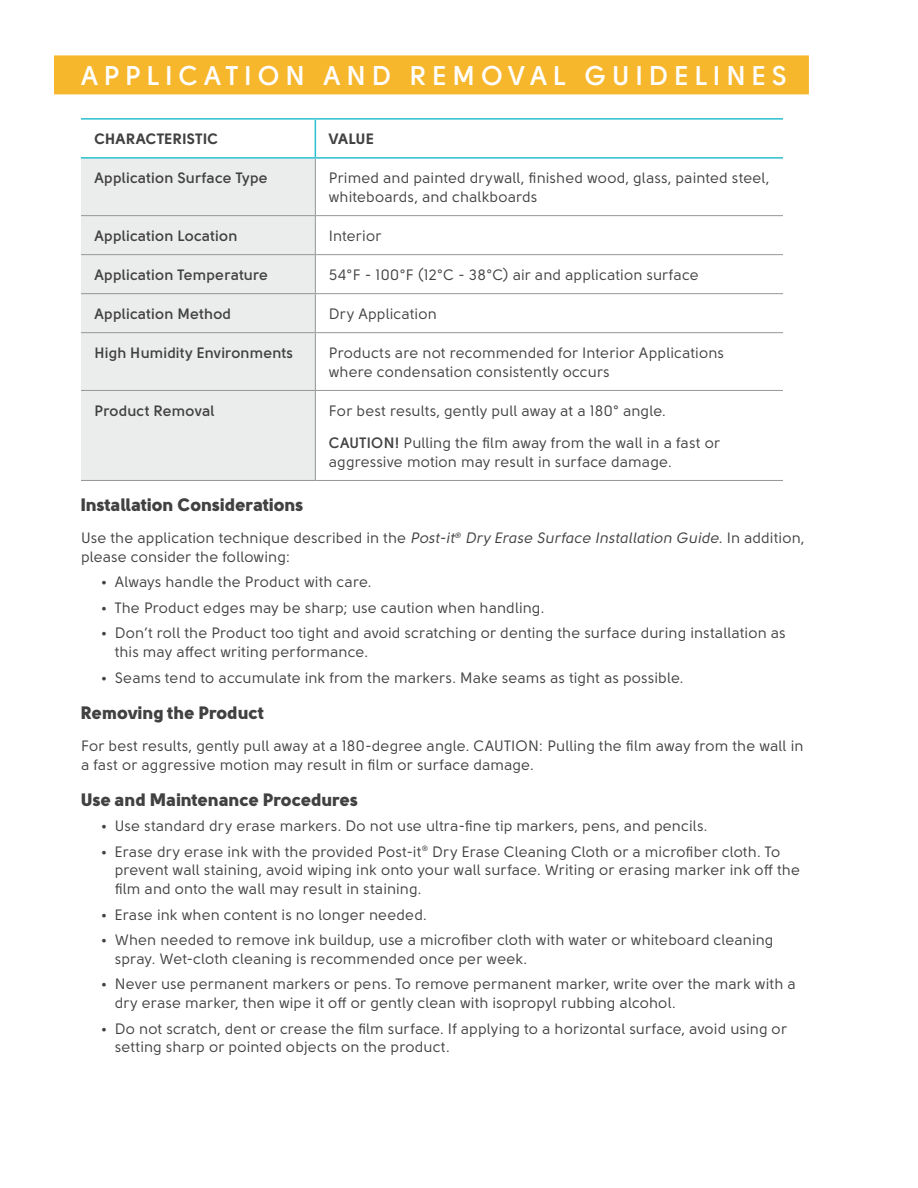
<style>
.page{position:relative;width:918px;height:1188px;background:#fff}
.page>*{position:absolute;margin:0;border:0;box-sizing:border-box;transform-origin:0 0}
.t1{font:600 27px "Solomon Sans";letter-spacing:.21em;color:#fff}
.t2{font:900 18px "Solomon Sans";letter-spacing:.005em;color:#414142}
.t3{font:15px/18.8px "Solomon Sans";color:#414142}
.t4{font:600 15px "Solomon Sans";letter-spacing:.005em;color:#414142}
.t5{font:700 15px "Solomon Sans";letter-spacing:.02em;color:#414142}
.s1{font-weight:600}
.s2{font-style:italic}
</style>
<div class="page">
<div style="left:54px;top:55px;width:755px;height:39px;background:#f7b72d"></div>
<div style="left:81px;top:159px;width:234px;height:321px;background:#ebecec"></div>
<hr style="left:315px;top:159px;width:1px;height:56px;background:#949698">
<hr style="left:81px;top:215px;width:234px;height:1px;background:#949698">
<hr style="left:315px;top:215px;width:468px;height:1px;background:#949698">
<hr style="left:315px;top:216px;width:1px;height:38px;background:#949698">
<hr style="left:81px;top:254px;width:234px;height:1px;background:#949698">
<hr style="left:315px;top:254px;width:468px;height:1px;background:#949698">
<hr style="left:315px;top:255px;width:1px;height:38px;background:#949698">
<hr style="left:81px;top:293px;width:234px;height:1px;background:#949698">
<hr style="left:315px;top:293px;width:468px;height:1px;background:#949698">
<hr style="left:315px;top:294px;width:1px;height:38px;background:#949698">
<hr style="left:81px;top:332px;width:234px;height:1px;background:#949698">
<hr style="left:315px;top:332px;width:468px;height:1px;background:#949698">
<hr style="left:315px;top:333px;width:1px;height:57px;background:#949698">
<hr style="left:81px;top:390px;width:234px;height:1px;background:#949698">
<hr style="left:315px;top:390px;width:468px;height:1px;background:#949698">
<hr style="left:315px;top:391px;width:1px;height:89px;background:#949698">
<hr style="left:81px;top:480px;width:234px;height:1px;background:#949698">
<hr style="left:315px;top:480px;width:468px;height:1px;background:#949698">
<hr style="left:81px;top:118px;width:234px;height:2px;background:#2ac0d1">
<hr style="left:81px;top:157px;width:234px;height:2px;background:#2ac0d1">
<hr style="left:315px;top:120px;width:1px;height:37px;background:#2ac0d1">
<hr style="left:315px;top:118px;width:468px;height:2px;background:#2ac0d1">
<hr style="left:315px;top:157px;width:468px;height:2px;background:#2ac0d1">
<h1 class="t1" style="left:81px;top:61px;width:708px">APPLICATION AND REMOVAL GUIDELINES</h1>
<p class="t5" style="left:94px;top:130px;width:125px">CHARACTERISTIC</p>
<p class="t5" style="left:329px;top:130px;width:47px">VALUE</p>
<p class="t4" style="left:94px;top:170px;width:175px">Application Surface Type</p>
<p class="t3" style="left:329px;top:169px;width:442px">Primed and painted drywall, finished wood, glass, painted steel, whiteboards, and chalkboards</p>
<p class="t4" style="left:94px;top:228px;width:145px">Application Location</p>
<p class="t3" style="left:329px;top:227px;width:54px">Interior</p>
<p class="t4" style="left:94px;top:267px;width:175px">Application Temperature</p>
<p class="t3" style="left:329px;top:266px;width:372px">54°F - 100°F (12°C - 38°C) air and application surface</p>
<p class="t4" style="left:94px;top:306px;width:138px">Application Method</p>
<p class="t3" style="left:329px;top:305px;width:110px">Dry Application</p>
<p class="t4" style="left:94px;top:345px;width:200px">High Humidity Environments</p>
<p class="t3" style="left:329px;top:344px;width:397px">Products are not recommended for Interior Applications where condensation consistently occurs</p>
<p class="t4" style="left:94px;top:402px;width:122px">Product Removal</p>
<p class="t3" style="left:329px;top:395px;width:393px;line-height:32.2px">For best results, gently pull away at a 180° angle.<br><span class="s1">CAUTION!</span> Pulling the film away from the wall in a fast or</p>
<p class="t3" style="left:329px;top:452px;width:344px">aggressive motion may result in surface damage.</p>
<p class="t2" style="left:81px;top:494px;width:224px">Installation Considerations</p>
<p class="t3" style="left:81px;top:529px;width:725px">Use the application technique described in the <span class="s2">Post-it</span><sup>®</sup> <span class="s2">Dry Erase Surface Installation Guide.</span> In addition, please consider the following:</p>
<p class="t3" style="left:101px;top:573px;width:272px">• Always handle the Product with care.</p>
<p class="t3" style="left:101px;top:598px;width:445px">• The Product edges may be sharp; use caution when handling.</p>
<p class="t3" style="left:115px;top:624px;width:673px;text-indent:-14px">• Don’t roll the Product too tight and avoid scratching or denting the surface during installation as this may affect writing performance.</p>
<p class="t3" style="left:101px;top:668px;width:584px">• Seams tend to accumulate ink from the markers. Make seams as tight as possible.</p>
<p class="t2" style="left:81px;top:702px;width:184px">Removing the Product</p>
<p class="t3" style="left:81px;top:736px;width:724px">For best results, gently pull away at a 180-degree angle. CAUTION: Pulling the film away from the wall in a fast or aggressive motion may result in film or surface damage.</p>
<p class="t2" style="left:81px;top:789px;width:279px">Use and Maintenance Procedures</p>
<p class="t3" style="left:101px;top:817px;width:608px">• Use standard dry erase markers. Do not use ultra-fine tip markers, pens, and pencils.</p>
<p class="t3" style="left:115px;top:842px;width:687px;text-indent:-13px">• Erase dry erase ink with the provided Post-it<sup>®</sup> Dry Erase Cleaning Cloth or a microfiber cloth. To prevent wall staining, avoid wiping ink onto your wall surface. Writing or erasing marker ink off the film and onto the wall may result in staining.</p>
<p class="t3" style="left:101px;top:905px;width:327px">• Erase ink when content is no longer needed.</p>
<p class="t3" style="left:115px;top:931px;width:660px;text-indent:-13px">• When needed to remove ink buildup, use a microfiber cloth with water or whiteboard cleaning spray. Wet-cloth cleaning is recommended once per week.</p>
<p class="t3" style="left:115px;top:975px;width:683px;text-indent:-13px">• Never use permanent markers or pens. To remove permanent marker, write over the mark with a dry erase marker, then wipe it off or gently clean with isopropyl rubbing alcohol.</p>
<p class="t3" style="left:115px;top:1019px;width:674px;text-indent:-13px">• Do not scratch, dent or crease the film surface. If applying to a horizontal surface, avoid using or setting sharp or pointed objects on the product.</p>
</div>
